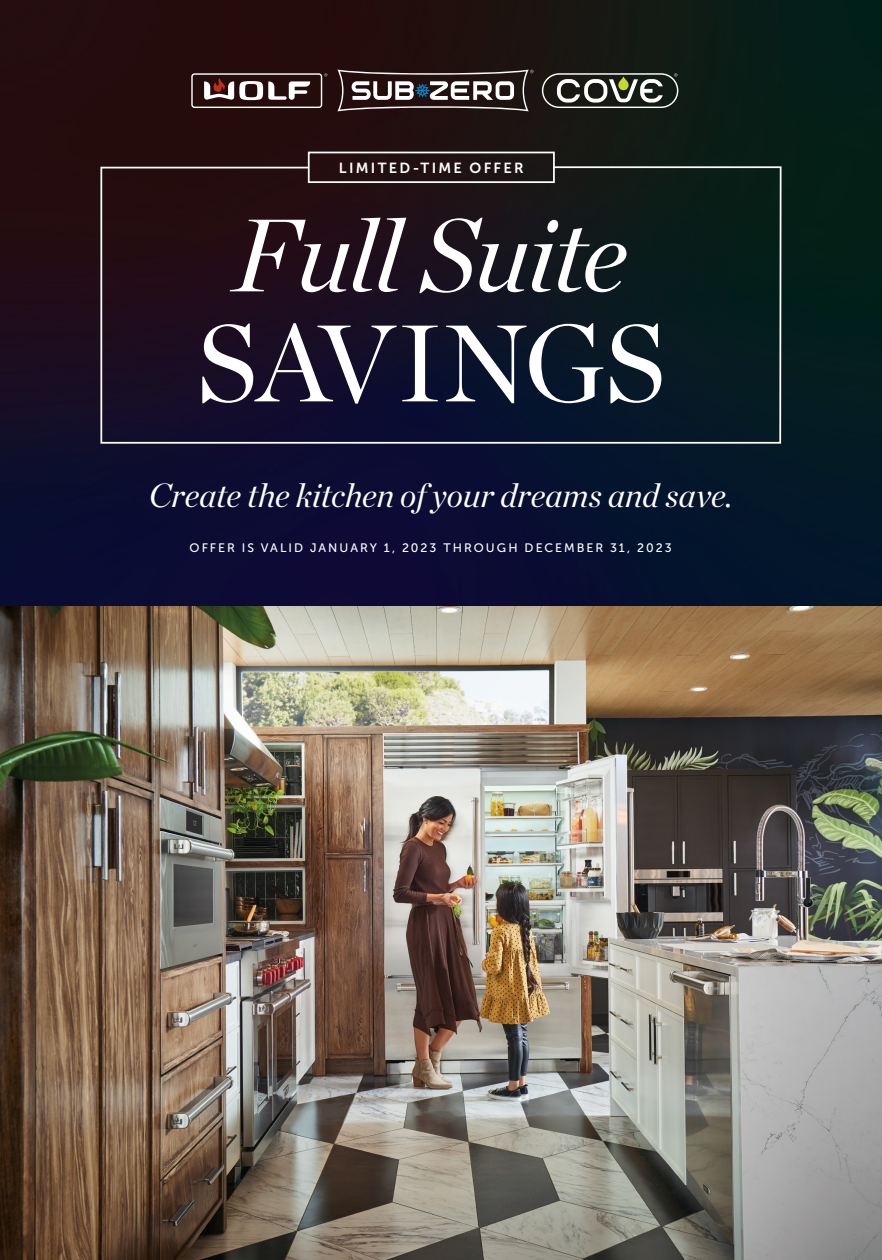
<style>
.page{position:relative;width:882px;height:1260px;background:#fff}
.page>*{position:absolute;margin:0;border:0;box-sizing:border-box;transform-origin:0 0}
.AutoStyle1{font:108.67px "Chronicle Display";letter-spacing:-.01em;color:#fff}
.AutoStyle1-2{font:italic 102.73px "Chronicle Display";letter-spacing:-.03em;color:#fff}
.AutoStyle1-3{font:italic 33.25px "Chronicle Display";color:#fff}
.tips{font:14.53px "Museo Sans 700";letter-spacing:.16em;color:#fff}
.szg_h5_museo_caps{font:12.25px "Museo Sans 500";letter-spacing:.165em;color:#fff}
</style>
<div class="page">
<svg style="left:0;top:0;width:882px;height:606px;background:#101220"></svg>
<img style="left:0;top:606px;width:882px;height:654px">
<svg style="left:100px;top:165px;width:682px;height:280px;background:#171623"></svg>
<div style="left:308px;top:152px;width:247px;height:31px;border:2px solid #fff"></div>
<svg style="left:337px;top:70px;width:196px;height:41px"></svg>
<svg style="left:542px;top:73px;width:136px;height:35px"></svg>
<svg style="left:191px;top:73px;width:136px;height:35px"></svg>
<p class="tips" style="left:339px;top:160px;width:186px">LIMITED-TIME OFFER</p>
<p class="AutoStyle1-2" style="left:233px;top:175px;width:396px">Full Suite</p>
<p class="AutoStyle1" style="left:196px;top:280px;width:472px">SAVINGS</p>
<p class="AutoStyle1-3" style="left:149px;top:469px;width:586px">Create the kitchen of your dreams and save.</p>
<p class="szg_h5_museo_caps" style="left:190px;top:541px;width:484px">OFFER IS VALID JANUARY 1, 2023 THROUGH DECEMBER 31, 2023</p>
</div>
